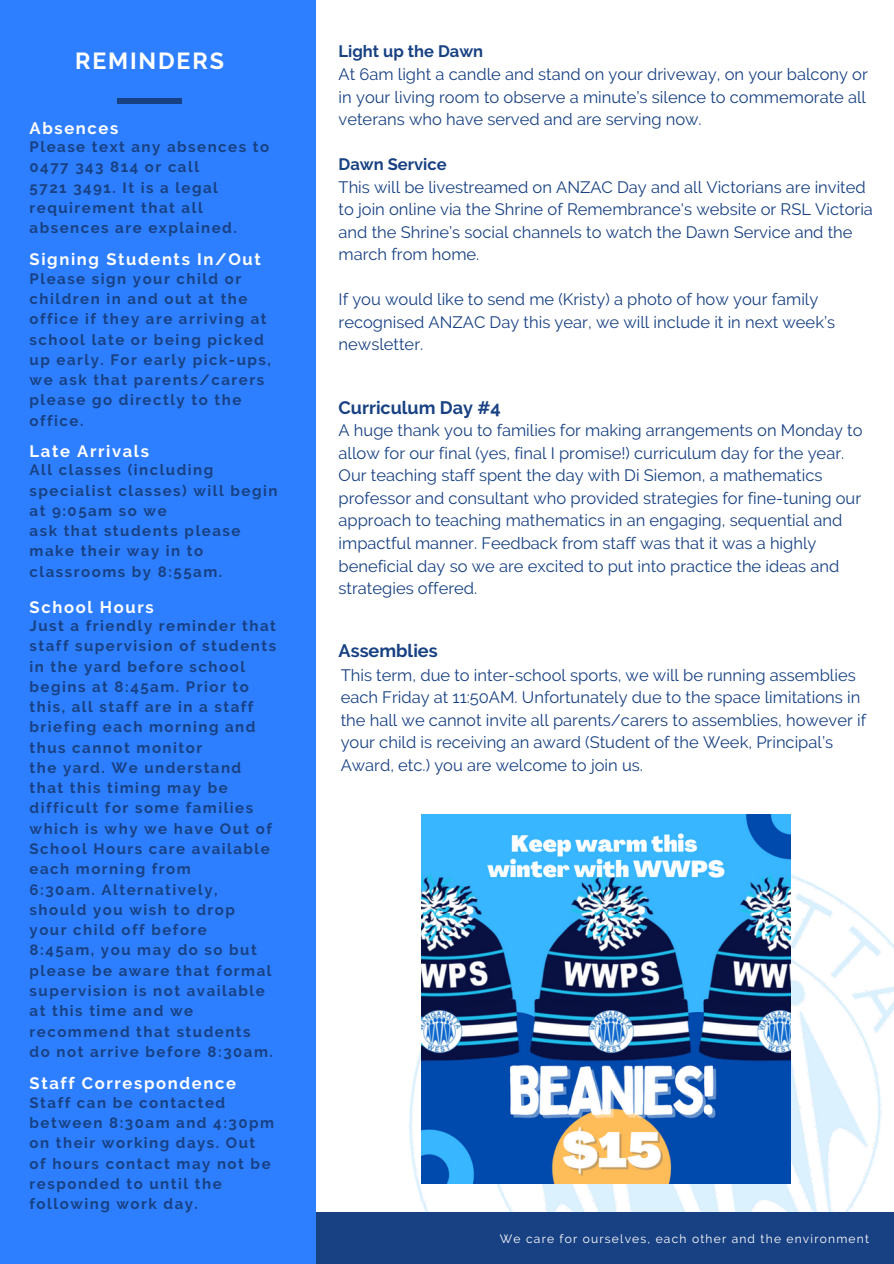
<style>
.page{position:relative;width:894px;height:1264px;background:#fff}
.page>*{position:absolute;margin:0;border:0;box-sizing:border-box;transform-origin:0 0}
.t1{font:700 23.25px "Raleway";letter-spacing:.08em;color:#fff}
.t2{font:700 18px "Raleway";color:#184183}
.t3{font:16.5px/22.5px "Raleway";color:#184183}
.t4{font:700 16.5px "Raleway";letter-spacing:.1em;color:#fff}
.t5{font:700 16.5px "Raleway";color:#184183}
.t6{font:700 15px/20.2px "Raleway";letter-spacing:.1em;color:#184183}
.t7{font:12px "Raleway";letter-spacing:.1em;color:#fff}
</style>
<div class="page">
<img style="left:409px;top:814px;width:484px;height:398px">
<div style="left:302px;top:1212px;width:591px;height:51px;background:#184183"></div>
<div style="left:0;top:0;width:315px;height:1263px;background:#2e7fff"></div>
<div style="left:117px;top:98px;width:64px;height:6px;background:#184183"></div>
<img style="left:421px;top:814px;width:369px;height:369px">
<p class="t1" style="left:75px;top:47px;width:150px">REMINDERS</p>
<p class="t4" style="left:30px;top:118px;width:90px">Absences</p>
<p class="t6" style="left:30px;top:137px;width:241px">Please text any absences to<br>0477 343 814 or call</p>
<p class="t6" style="left:30px;top:177px;width:208px">5721 3491. It is a legal requirement that all absences are explained.</p>
<p class="t4" style="left:30px;top:250px;width:233px">Signing Students In/Out</p>
<p class="t6" style="left:30px;top:268px;width:243px">Please sign your child or children in and out at the office if they are arriving at school late or being picked up early. For early pick-ups, we ask that parents/carers please go directly to the office.</p>
<p class="t4" style="left:30px;top:441px;width:121px">Late Arrivals</p>
<p class="t6" style="left:30px;top:460px;width:249px">All classes (including specialist classes) will begin at 9:05am so we</p>
<p class="t6" style="left:30px;top:520px;width:212px">ask that students please make their way in to classrooms by 8:55am.</p>
<p class="t4" style="left:30px;top:597px;width:126px">School Hours</p>
<p class="t6" style="left:30px;top:615px;width:248px">Just a friendly reminder that staff supervision of students in the yard before school begins at 8:45am. Prior to</p>
<p class="t6" style="left:30px;top:696px;width:227px">this, all staff are in a staff briefing each morning and thus cannot monitor</p>
<p class="t6" style="left:30px;top:757px;width:225px">the yard. We understand that this timing may be difficult for some families</p>
<p class="t6" style="left:30px;top:818px;width:244px">which is why we have Out of<br>School Hours care available each morning from</p>
<p class="t6" style="left:30px;top:879px;width:245px">6:30am. Alternatively, should you wish to drop your child off before<br>8:45am, you may do so but please be aware that formal supervision is not available at this time and we recommend that students do not arrive before 8:30am.</p>
<p class="t4" style="left:30px;top:1073px;width:208px">Staff Correspondence</p>
<p class="t6" style="left:30px;top:1092px;width:246px">Staff can be contacted between 8:30am and 4:30pm on their working days. Out of hours contact may not be responded to until the following work day.</p>
<p class="t5" style="left:338px;top:42px;width:146px">Light up the Dawn</p>
<p class="t3" style="left:338px;top:63px;width:530px;text-align:justify">At 6am light a candle and stand on your driveway, on your balcony or in your living room to observe a minute’s silence to commemorate all veterans who have served and are serving now.</p>
<p class="t5" style="left:338px;top:155px;width:109px">Dawn Service</p>
<p class="t3" style="left:338px;top:176px;width:535px">This will be livestreamed on ANZAC Day and all Victorians are invited to join online via the Shrine of Remembrance's website or RSL Victoria and the Shrine’s social channels to watch the Dawn Service and the march from home.</p>
<p class="t3" style="left:338px;top:288px;width:498px">If you would like to send me (Kristy) a photo of how your family recognised ANZAC Day this year, we will include it in next week’s newsletter.</p>
<p class="t2" style="left:338px;top:397px;width:163px">Curriculum Day #4</p>
<p class="t3" style="left:338px;top:419px;width:525px">A huge thank you to families for making arrangements on Monday to allow for our final (yes, final I promise!) curriculum day for the year.<br>Our teaching staff spent the day with Di Siemon, a mathematics professor and consultant who provided strategies for fine-tuning our approach to teaching mathematics in an engaging, sequential and impactful manner. Feedback from staff was that it was a highly beneficial day so we are excited to put into practice the ideas and strategies offered.</p>
<p class="t2" style="left:338px;top:640px;width:100px">Assemblies</p>
<p class="t3" style="left:340px;top:663px;width:527px">This term, due to inter-school sports, we will be running assemblies each Friday at 11:50AM. Unfortunately due to the space limitations in the hall we cannot invite all parents/carers to assemblies, however if your child is receiving an award (Student of the Week, Principal’s Award, etc.) you are welcome to join us.</p>
<p class="t7" style="left:499px;top:1231px;width:370px">We care for ourselves, each other and the environment</p>
</div>
